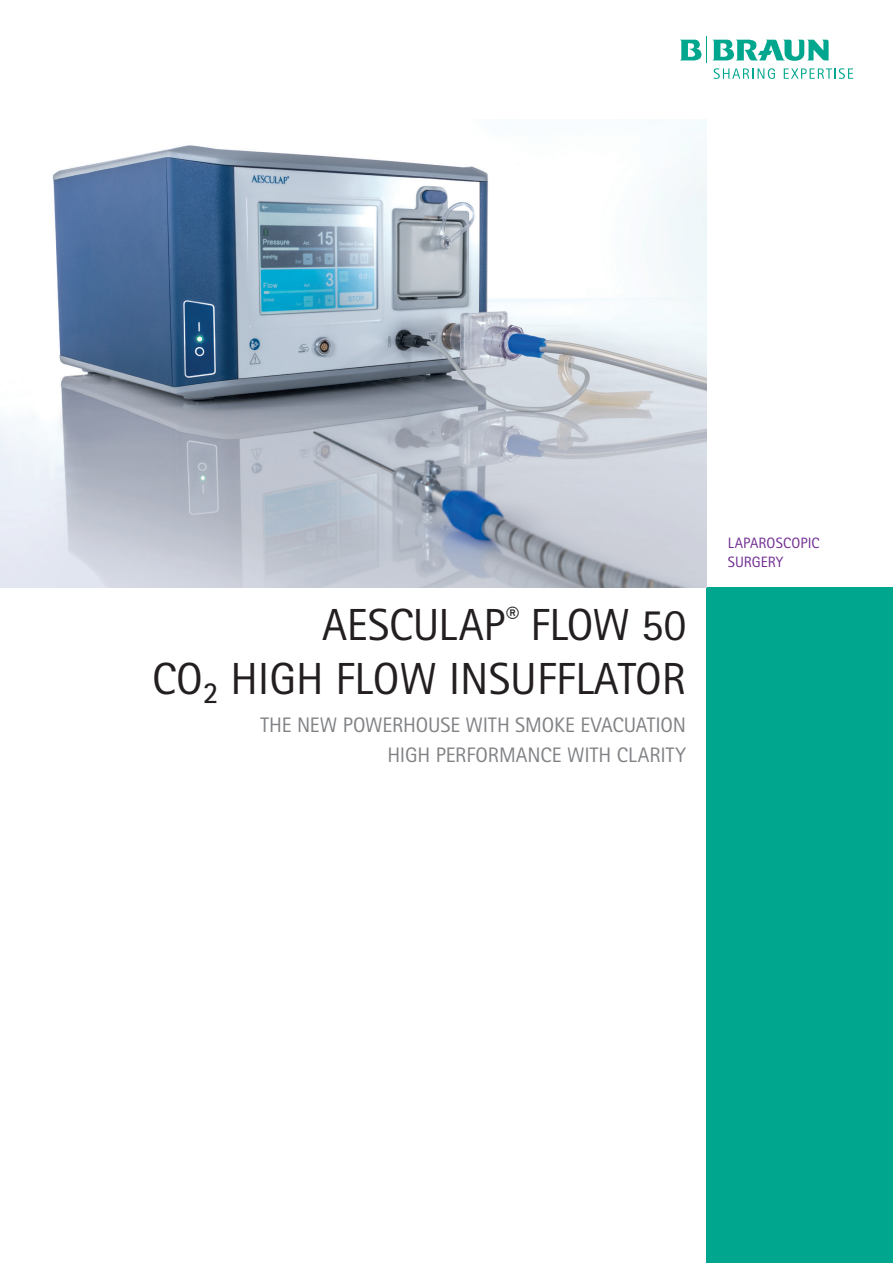
<style>
.page{position:relative;width:893px;height:1263px;background:#fff}
.page>*{position:absolute;margin:0;border:0;box-sizing:border-box;transform-origin:0 0}
.t1{font:45px/54px "Rotis Sans Serif Pro";color:#231f20;text-align:right}
.t2{font:21px/30px "Rotis Sans Serif Pro";letter-spacing:-.005em;color:#808285;text-align:right}
.t3{font:15px/19.5px "Rotis Sans Serif Pro";letter-spacing:.005em;color:#702b91}
</style>
<div class="page">
<svg style="left:680px;top:37px;width:173px;height:42px"></svg>
<div style="left:707px;top:588px;width:186px;height:675px;background:#00a78e"></div>
<img style="left:0;top:119px;width:707px;height:469px">
<h1 class="t1" style="left:152px;top:598px;width:536px">AESCULAP<sup>®</sup> FLOW 50<br>CO₂ HIGH FLOW INSUFFLATOR</h1>
<p class="t2" style="left:261px;top:710px;width:427px">THE NEW POWERHOUSE WITH SMOKE EVACUATION<br>HIGH PERFORMANCE WITH CLARITY</p>
<p class="t3" style="left:728px;top:533px;width:93px">LAPAROSCOPIC<br>SURGERY</p>
</div>
